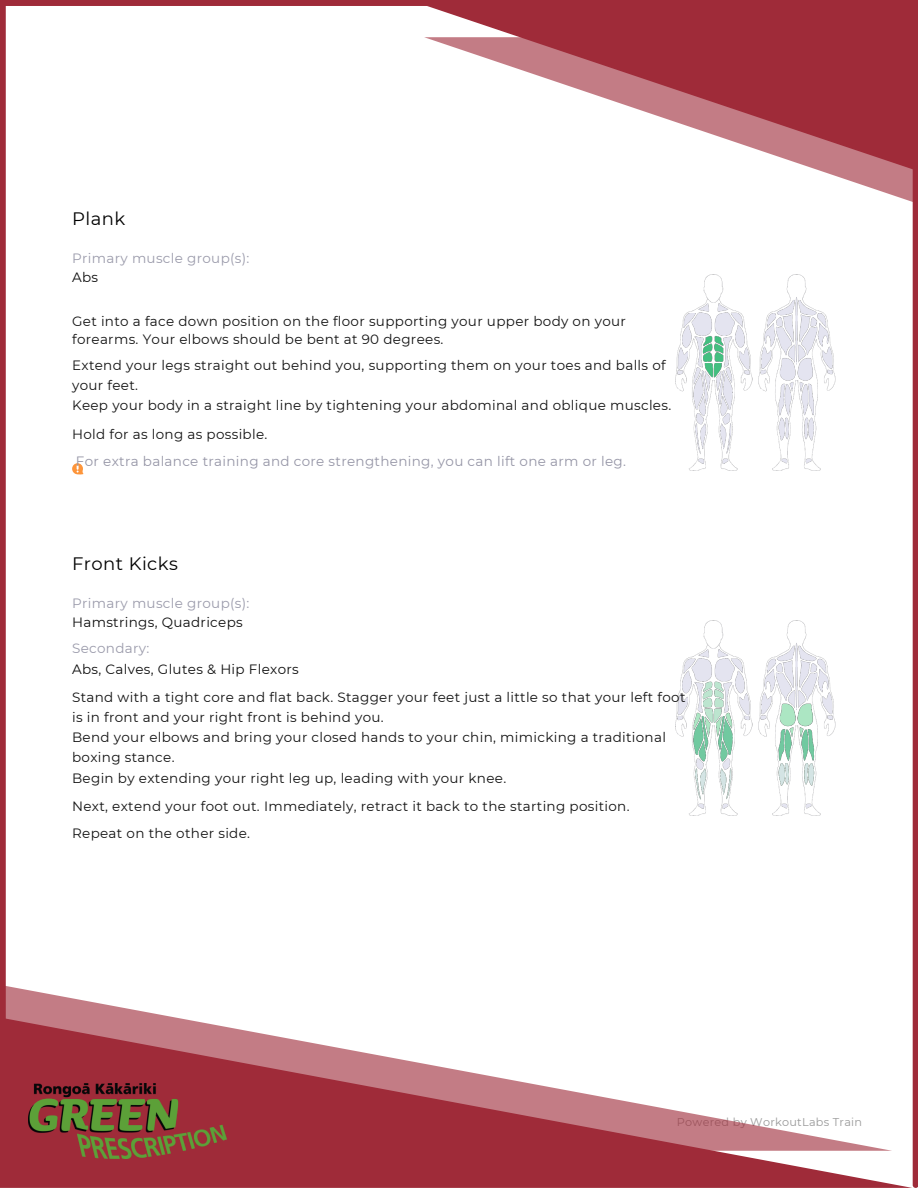
<style>
.page{position:relative;width:918px;height:1188px;background:#fff}
.page>*{position:absolute;margin:0;border:0;box-sizing:border-box;transform-origin:0 0}
.t1{font:18px "Montserrat";letter-spacing:.025em;color:#000}
.t2{font:13.5px/18px "Montserrat";letter-spacing:.025em;color:#121212}
.t3{font:13.5px "Montserrat";letter-spacing:.025em;color:#9595a6}
.t4{font:13.5px/19.2px "Montserrat";letter-spacing:.025em;color:#9b9bab}
.t5{font:13.5px "Montserrat";letter-spacing:.025em;color:#0e0e0e}
.t6{font:11.25px "Montserrat";letter-spacing:.025em;color:#999}
.s1{color:#0e0e0e}
</style>
<div class="page">
<svg style="left:72px;top:463px;width:11px;height:11px"></svg>
<img style="left:676px;top:275px;width:159px;height:196px">
<img style="left:676px;top:620px;width:159px;height:196px">
<svg style="left:6px;top:986px;width:166px;height:31px"></svg>
<svg style="left:0;top:1017px;width:912px;height:171px"></svg>
<svg style="left:821px;top:171px;width:92px;height:33px"></svg>
<svg style="left:424px;top:6px;width:494px;height:165px"></svg>
<img style="left:28px;top:1084px;width:198px;height:75px">
<div style="left:0;top:3px;width:6px;height:1039px;background:#9f2b39"></div>
<div style="left:913px;top:146px;width:5px;height:1039px;background:#9f2b39"></div>
<div style="left:0;top:0;width:918px;height:6px;background:#9f2b39"></div>
<p class="t1" style="left:72px;top:207px;width:55px">Plank</p>
<p class="t4" style="left:72px;top:249px;width:179px">Primary muscle group(s):<br><span class="s1">Abs</span></p>
<p class="t2" style="left:72px;top:312px;width:555px">Get into a face down position on the floor supporting your upper body on your forearms. Your elbows should be bent at 90 degrees.</p>
<p class="t2" style="left:72px;top:356px;width:595px">Extend your legs straight out behind you, supporting them on your toes and balls of</p>
<p class="t2" style="left:72px;top:376px;width:67px">your feet.</p>
<p class="t2" style="left:72px;top:397px;width:601px">Keep your body in a straight line by tightening your abdominal and oblique muscles.</p>
<p class="t2" style="left:72px;top:425px;width:197px">Hold for as long as possible.</p>
<p class="t3" style="left:76px;top:452px;width:552px">For extra balance training and core strengthening, you can lift one arm or leg.</p>
<p class="t1" style="left:72px;top:552px;width:107px">Front Kicks</p>
<p class="t4" style="left:72px;top:594px;width:179px">Primary muscle group(s):</p>
<p class="t5" style="left:72px;top:614px;width:172px">Hamstrings, Quadriceps</p>
<p class="t4" style="left:72px;top:639px;width:79px">Secondary:</p>
<p class="t5" style="left:72px;top:661px;width:228px">Abs, Calves, Glutes &amp; Hip Flexors</p>
<p class="t2" style="left:72px;top:688px;width:615px">Stand with a tight core and flat back. Stagger your feet just a little so that your left foot</p>
<p class="t2" style="left:72px;top:708px;width:313px">is in front and your right front is behind you.</p>
<p class="t2" style="left:72px;top:728px;width:595px">Bend your elbows and bring your closed hands to your chin, mimicking a traditional</p>
<p class="t2" style="left:72px;top:749px;width:104px">boxing stance.</p>
<p class="t2" style="left:72px;top:769px;width:436px">Begin by extending your right leg up, leading with your knee.</p>
<p class="t2" style="left:72px;top:797px;width:559px">Next, extend your foot out. Immediately, retract it back to the starting position.</p>
<p class="t2" style="left:72px;top:824px;width:180px">Repeat on the other side.</p>
<p class="t6" style="left:677px;top:1115px;width:187px">Powered by WorkoutLabs Train</p>
</div>
